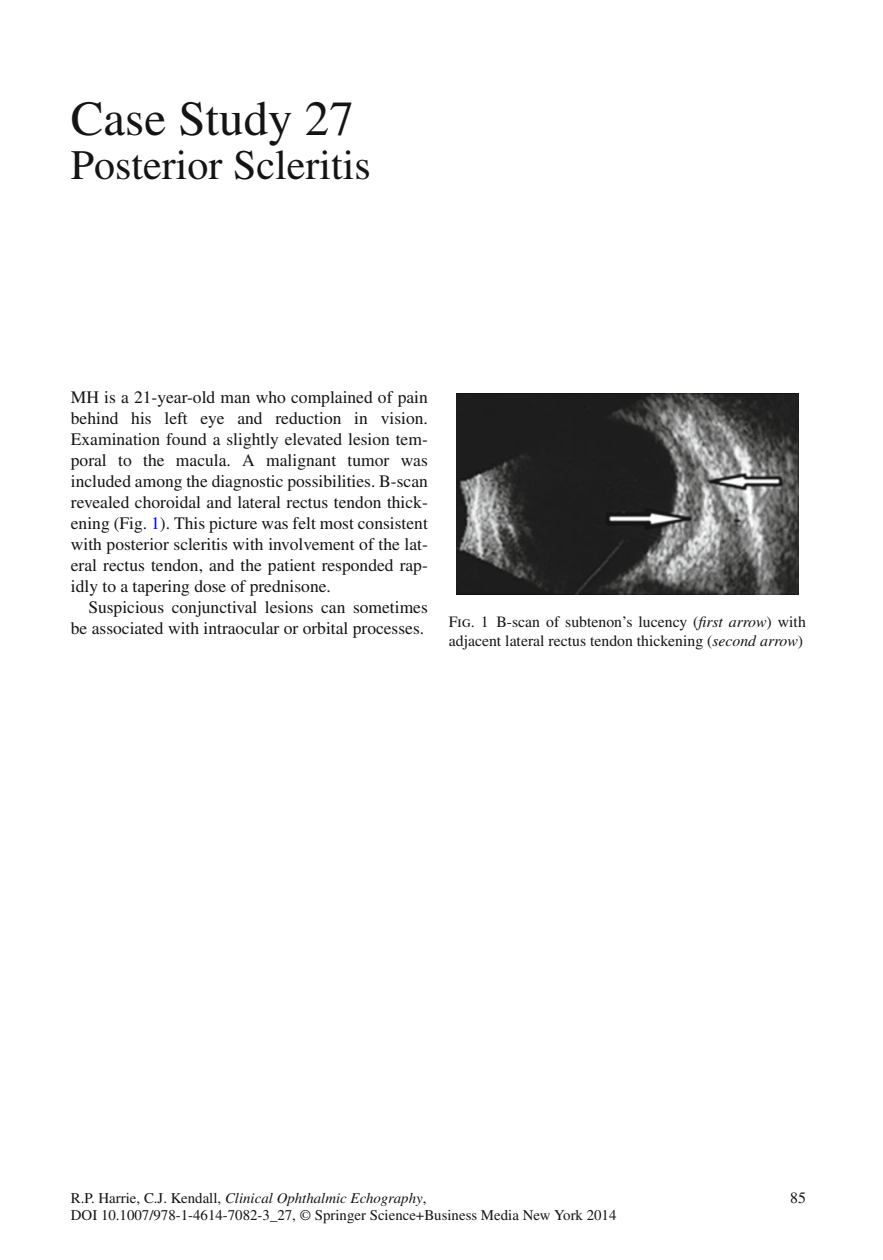
<style>
.page{position:relative;width:883px;height:1260px;background:#fff}
.page>*{position:absolute;margin:0;border:0;box-sizing:border-box;transform-origin:0 0}
.t1{font:49px "Times";color:#131413}
.t2{font:42px "Times";color:#131413}
.t3{font:17.5px/21px "Times";color:#131413;text-align:justify}
.t4{font:15.75px/19.2px "Times";color:#131413}
.t5{font:14.88px "Times";color:#131413}
.t6{font:italic 14.88px "Times";color:#131413}
.s1{color:#00f}
.s2{font-family:"Times Roman SC"}
.s3{font-style:italic}
.s4{font-style:normal}
</style>
<div class="page">
<img style="left:456px;top:394px;width:343px;height:201px">
<h1 class="t1" style="left:71px;top:101px;width:285px">Case Study 27</h1>
<h2 class="t2" style="left:71px;top:150px;width:301px">Posterior Scleritis</h2>
<p class="t3" style="left:71px;top:388px;width:359px">MH is a 21-year-old man who complained of pain behind his left eye and reduction in vision.<br>Examination found a slightly elevated lesion tem&shy;poral to the macula. A malignant tumor was included among the diagnostic possibilities. B-scan revealed choroidal and lateral rectus tendon thick&shy;ening (Fig. <span class="s1">1</span> ). This picture was felt most consistent with posterior scleritis with involvement of the lat&shy;eral rectus tendon, and the patient responded rap&shy;idly to a tapering dose of prednisone.</p>
<p class="t3" style="left:71px;top:598px;width:359px;text-align:right">Suspicious conjunctival lesions can sometimes be associated with intraocular or orbital processes.</p>
<p class="t4" style="left:449px;top:614px;width:359px"><span class="s2">Fig.</span> 1 B-scan of subtenon’s lucency ( <span class="s3">first arrow</span> ) with adjacent lateral rectus tendon thickening ( <span class="s3">second arrow</span> )</p>
<p class="t6" style="left:71px;top:1193px;width:357px"><span class="s4">R.P. Harrie, C.J. Kendall,</span> Clinical Ophthalmic Echography<span class="s4">,</span></p>
<p class="t4" style="left:790px;top:1190px;width:17px">85</p>
<p class="t5" style="left:71px;top:1210px;width:547px">DOI 10.1007/978-1-4614-7082-3_27, © Springer Science+Business Media New York 2014</p>
</div>
